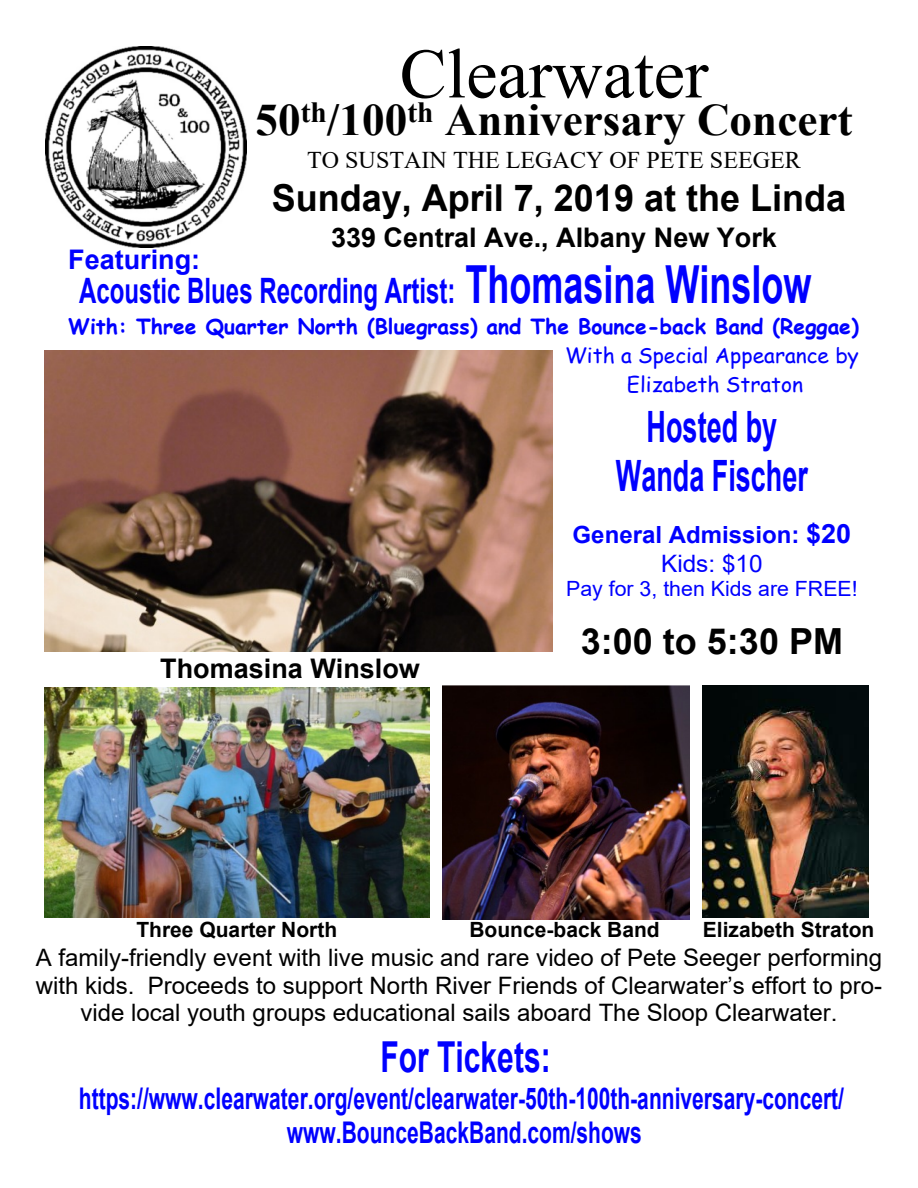
<style>
.page{position:relative;width:918px;height:1188px;background:#fff}
.page>*{position:absolute;margin:0;border:0;box-sizing:border-box;transform-origin:0 0}
.t1{font:70.5px "Times New Roman";color:#000}
.t2{font:700 45px "Times New Roman";color:#000}
.t3{font:700 43.2px/49.5px "Arial";color:#00f;text-align:center;scale:.62 1}
.t4{font:700 42.75px "Arial";color:#00f;scale:.7 1}
.t5{font:700 37.05px "Arial";color:#000}
.t6{font:700 36px "Arial";color:#000}
.t7{font:700 34.95px "Arial";color:#00f;scale:.69 1}
.t8{font:700 29.85px/34.2px "Arial";color:#00f;text-align:center;scale:.7 1}
.t9{font:700 27px "Arial";color:#000}
.t10{font:700 27px "Arial";color:#00f}
.t11{font:24px/27.5px "Arial";color:#000;text-align:center}
.t12{font:24px "Times New Roman";color:#000}
.t13{font:24px "Arial";color:#00f}
.t14{font:700 23.7px "Arial";color:#00f}
.t15{font:700 21px "Comic Sans MS";color:#00f}
.t16{font:700 21px "Arial";color:#000}
.t17{font:21px/29.2px "Comic Sans MS";color:#00f;text-align:center}
.t18{font:21px "Arial";color:#00f}
.s1{font-size:52.5px}
.s2{font-size:26.55px}
</style>
<div class="page">
<img style="left:44px;top:688px;width:385px;height:230px">
<img style="left:44px;top:351px;width:508px;height:300px">
<img style="left:46px;top:47px;width:201px;height:200px">
<img style="left:442px;top:686px;width:248px;height:233px">
<img style="left:703px;top:686px;width:166px;height:232px">
<h1 class="t1" style="left:400px;top:49px;width:310px">Clearwater</h1>
<h2 class="t2" style="left:256px;top:104px;width:598px">50<sup>th</sup>/100<sup>th</sup> Anniversary Concert</h2>
<p class="t12" style="left:307px;top:151px;width:495px">TO SUSTAIN THE LEGACY OF PETE SEEGER</p>
<h3 class="t5" style="left:272px;top:184px;width:576px">Sunday, April 7, 2019 at the Linda</h3>
<p class="t9" style="left:331px;top:228px;width:447px">339 Central Ave., Albany New York</p>
<p class="t10" style="left:68px;top:249px;width:134px">Featuring:</p>
<h3 class="t7" style="left:79px;top:277px;width:1063px">Acoustic Blues Recording Artist: <span class="s1">Thomasina Winslow</span></h3>
<p class="t15" style="left:68px;top:317px;width:792px">With: Three Quarter North (Bluegrass) and The Bounce-back Band (Reggae)</p>
<p class="t17" style="left:565px;top:343px;width:295px">With a Special Appearance by<br>Elizabeth Straton</p>
<p class="t9" style="left:160px;top:659px;width:261px">Thomasina Winslow</p>
<h3 class="t3" style="left:616px;top:406px;width:311px">Hosted by<br>Wanda Fischer</h3>
<p class="t14" style="left:573px;top:526px;width:280px">General Admission: <span class="s2">$20</span></p>
<p class="t13" style="left:661px;top:554px;width:103px">Kids: $10</p>
<p class="t18" style="left:566px;top:581px;width:293px">Pay for 3, then Kids are FREE!</p>
<h3 class="t6" style="left:581px;top:628px;width:264px">3:00 to 5:30 PM</h3>
<p class="t16" style="left:136px;top:922px;width:202px">Three Quarter North</p>
<p class="t16" style="left:469px;top:922px;width:192px">Bounce-back Band</p>
<p class="t16" style="left:703px;top:922px;width:173px">Elizabeth Straton</p>
<p class="t11" style="left:36px;top:946px;width:848px">A family-friendly event with live music and rare video of Pete Seeger performing with kids. Proceeds to support North River Friends of Clearwater’s effort to pro&shy;vide local youth groups educational sails aboard The Sloop Clearwater.</p>
<h3 class="t4" style="left:381px;top:1040px;width:245px">For Tickets:</h3>
<p class="t8" style="left:79px;top:1084px;width:1095px">https://www.clearwater.org/event/clearwater-50th-100th-anniversary-concert/ www.BounceBackBand.com/shows</p>
</div>
